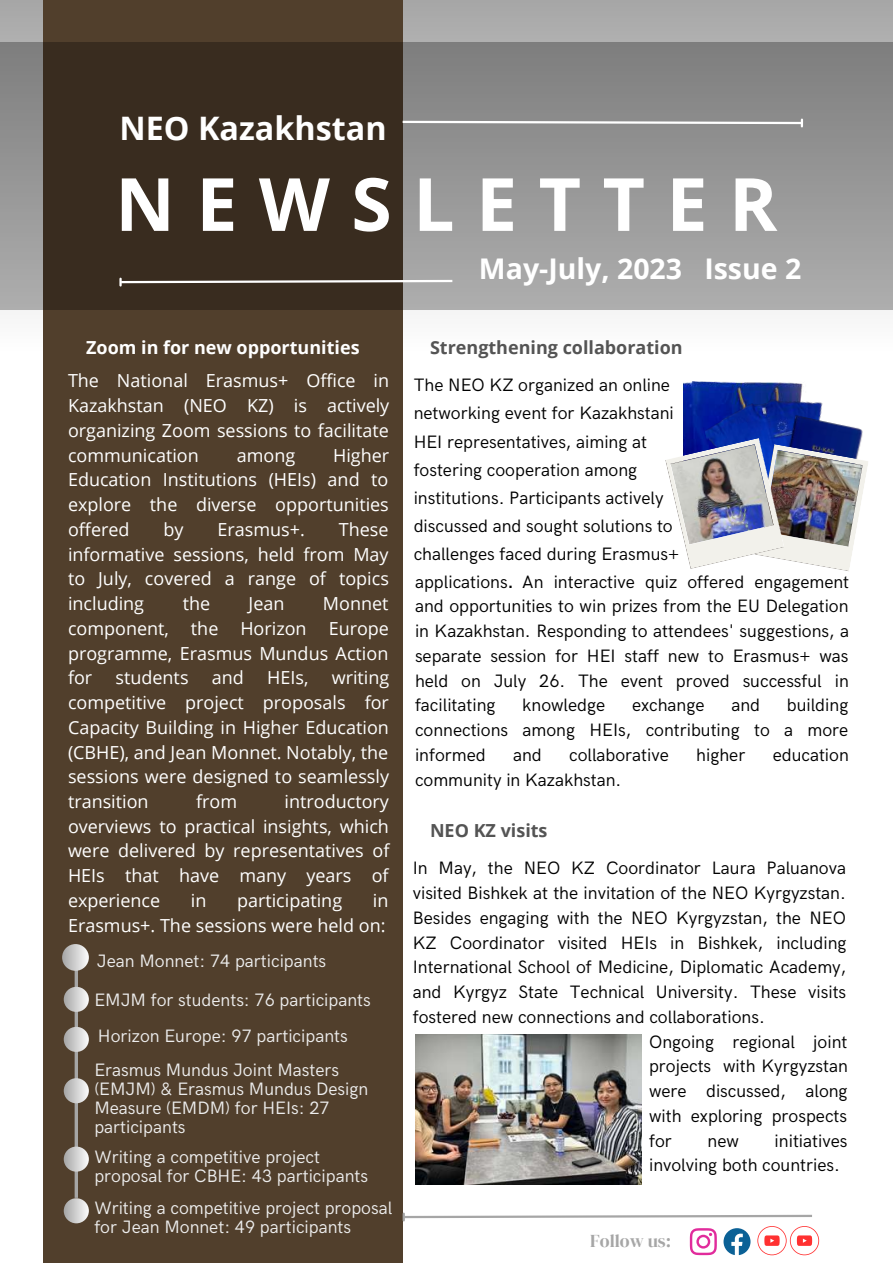
<style>
.page{position:relative;width:893px;height:1264px;background:#fff}
.page>*{position:absolute;margin:0;border:0;box-sizing:border-box;transform-origin:0 0}
.t1{font:700 73.5px "Open Sans";letter-spacing:.29em;color:#fff}
.t2{font:700 32.4px "Open Sans";color:#fff}
.t3{font:700 28.5px "Open Sans";color:#fff}
.t4{font:18px/28px "HK Grotesk";color:#000}
.t5{font:18px/24.8px "Open Sans";color:#fff;text-align:justify}
.t6{font:18px/19px "HK Grotesk";color:#ededed}
.t7{font:700 18px "Open Sans";color:#545454}
.t8{font:700 18px "Open Sans";color:#fff}
.t9{font:18px "DM Serif Display";color:#a6a6a6}
.s1{font-weight:700}
</style>
<div class="page">
<svg style="left:0;top:0;width:892px;height:350px"></svg>
<div style="left:43px;top:0;width:359px;height:1262px;background:#513f2c"></div>
<svg style="left:0;top:42px;width:892px;height:268px;background:#706b65"></svg>
<svg style="left:400px;top:120px;width:403px;height:6px"></svg>
<svg style="left:119px;top:279px;width:335px;height:6px;background:#8e8780"></svg>
<hr style="left:75px;top:956px;width:3px;height:241px;background:#a6a6a6">
<svg style="left:62px;top:944px;width:27px;height:26px"></svg>
<svg style="left:64px;top:986px;width:25px;height:25px"></svg>
<svg style="left:64px;top:1026px;width:25px;height:25px"></svg>
<svg style="left:64px;top:1078px;width:25px;height:25px"></svg>
<svg style="left:64px;top:1146px;width:25px;height:25px"></svg>
<svg style="left:64px;top:1198px;width:25px;height:25px"></svg>
<img style="left:683px;top:382px;width:7px;height:56px">
<img style="left:690px;top:343px;width:157px;height:95px">
<img style="left:747px;top:379px;width:116px;height:59px">
<img style="left:741px;top:423px;width:113px;height:15px">
<img style="left:665px;top:438px;width:203px;height:133px">
<svg style="left:402px;top:1213px;width:417px;height:42px"></svg>
<img style="left:415px;top:1034px;width:226px;height:149px">
<h2 class="t2" style="left:119px;top:105px;width:269px">NEO Kazakhstan</h2>
<h1 class="t1" style="left:115px;top:152px;width:663px">NEWSLETTER</h1>
<h3 class="t3" style="left:479px;top:249px;width:324px">May-July, 2023 Issue 2</h3>
<p class="t8" style="left:86px;top:334px;width:275px">Zoom in for new opportunities</p>
<p class="t5" style="left:68px;top:368px;width:323px">The National Erasmus+ Office in Kazakhstan (NEO KZ) is actively organizing Zoom sessions to facilitate communication</p>
<p class="t5" style="left:68px;top:442px;width:323px;text-indent:265px">Higher Education Institutions (HEIs) and to explore the diverse opportunities offered</p>
<p class="t5" style="left:237px;top:442px;width:60px">among</p>
<p class="t5" style="left:68px;top:516px;width:322px;text-indent:271px">These informative sessions, held from May to July, covered a range of topics including</p>
<p class="t5" style="left:163px;top:516px;width:22px">by</p>
<p class="t5" style="left:217px;top:516px;width:89px">Erasmus+.</p>
<p class="t5" style="left:183px;top:590px;width:29px">the</p>
<p class="t5" style="left:248px;top:590px;width:37px">Jean</p>
<p class="t5" style="left:68px;top:590px;width:322px;text-indent:255px">Monnet component, the Horizon Europe programme, Erasmus Mundus Action for</p>
<p class="t5" style="left:115px;top:665px;width:75px">students</p>
<p class="t5" style="left:212px;top:665px;width:34px">and</p>
<p class="t5" style="left:267px;top:665px;width:43px">HEIs,</p>
<p class="t5" style="left:68px;top:665px;width:323px;text-indent:264px">writing competitive project proposals for Capacity Building in Higher Education (CBHE), and Jean Monnet. Notably, the sessions were designed to seamlessly transition</p>
<p class="t5" style="left:196px;top:788px;width:43px">from</p>
<p class="t5" style="left:68px;top:788px;width:323px;text-indent:216px">introductory overviews to practical insights, which were delivered by representatives of HEIs that have many years of experience</p>
<p class="t5" style="left:68px;top:887px;width:322px;text-align:right">in<br>Erasmus+. The sessions were held on:</p>
<p class="t6" style="left:97px;top:951px;width:231px">Jean Monnet: 74 participants</p>
<p class="t6" style="left:94px;top:983px;width:278px;line-height:36px">EMJM for students: 76 particіpants<br>Horizon Europe: 97 participants</p>
<p class="t6" style="left:94px;top:1060px;width:275px">Erasmus Mundus Joint Masters (EMJM) &amp; Erasmus Mundus Design<br>Measure (EMDM) for HEIs: 27 particіpants</p>
<p class="t6" style="left:94px;top:1147px;width:275px">Writing a competitive project proposal for CBHE: 43 participants</p>
<p class="t6" style="left:94px;top:1198px;width:299px">Writing a competitive project proposal for Jean Monnet: 49 participants</p>
<p class="t5" style="left:191px;top:887px;width:17px">in</p>
<p class="t5" style="left:237px;top:887px;width:107px">participating</p>
<p class="t7" style="left:430px;top:334px;width:254px">Strengthening collaboration</p>
<p class="t4" style="left:413px;top:372px;width:437px">The NEO KZ organized an online<br>networking event for Kazakhstani<br>HEI representatives, aiming at<br>fostering cooperation among<br>institutions. Participants actively<br>discussed and sought solutions to<br>challenges faced during Erasmus+<br>applications<span class="s1">.</span> An interactive quiz offered engagement</p>
<p class="t4" style="left:415px;top:594px;width:435px;line-height:24.8px;text-align:justify">and opportunities to win prizes from the EU Delegation in Kazakhstan. Responding to attendees' suggestions, a separate session for HEI staff new to Erasmus+ was held on July 26. The event proved successful in facilitating</p>
<p class="t4" style="left:415px;top:693px;width:435px;line-height:24.8px;text-align:justify;text-indent:372px">building connections among HEIs, contributing to a more informed</p>
<p class="t4" style="left:522px;top:692px;width:84px">knowledge</p>
<p class="t4" style="left:632px;top:692px;width:74px">exchange</p>
<p class="t4" style="left:731px;top:692px;width:30px">and</p>
<p class="t4" style="left:513px;top:741px;width:30px">and</p>
<p class="t4" style="left:569px;top:741px;width:101px">collaborative</p>
<p class="t4" style="left:696px;top:741px;width:51px">higher</p>
<p class="t4" style="left:772px;top:741px;width:78px">education</p>
<p class="t4" style="left:415px;top:766px;width:208px">community in Kazakhstan.</p>
<p class="t7" style="left:430px;top:817px;width:119px">NEO KZ visits</p>
<p class="t4" style="left:413px;top:854px;width:434px">In May, the NEO KZ Coordinator Laura Paluanova</p>
<p class="t4" style="left:413px;top:879px;width:434px">visited Bishkek at the invitation of the NEO Kyrgyzstan.</p>
<p class="t4" style="left:413px;top:904px;width:434px">Besides engaging with the NEO Kyrgyzstan, the NEO</p>
<p class="t4" style="left:413px;top:929px;width:435px">KZ Coordinator visited HEIs in Bishkek, including</p>
<p class="t4" style="left:413px;top:953px;width:435px">International School of Medicine, Diplomatic Academy,</p>
<p class="t4" style="left:413px;top:978px;width:435px">and Kyrgyz State Technical University. These visits</p>
<p class="t4" style="left:413px;top:1003px;width:353px">fostered new connections and collaborations.</p>
<p class="t4" style="left:649px;top:1028px;width:200px">Ongoing regional joint</p>
<p class="t4" style="left:649px;top:1052px;width:200px">projects with Kyrgyzstan</p>
<p class="t4" style="left:649px;top:1077px;width:200px">were discussed, along</p>
<p class="t4" style="left:649px;top:1102px;width:199px">with exploring prospects</p>
<p class="t4" style="left:649px;top:1127px;width:24px">for</p>
<p class="t4" style="left:707px;top:1127px;width:33px">new</p>
<p class="t4" style="left:649px;top:1128px;width:200px;line-height:24.8px;text-indent:125px">initiatives involving both countries.</p>
<p class="t9" style="left:590px;top:1228px;width:82px">Follow us:</p>
</div>
